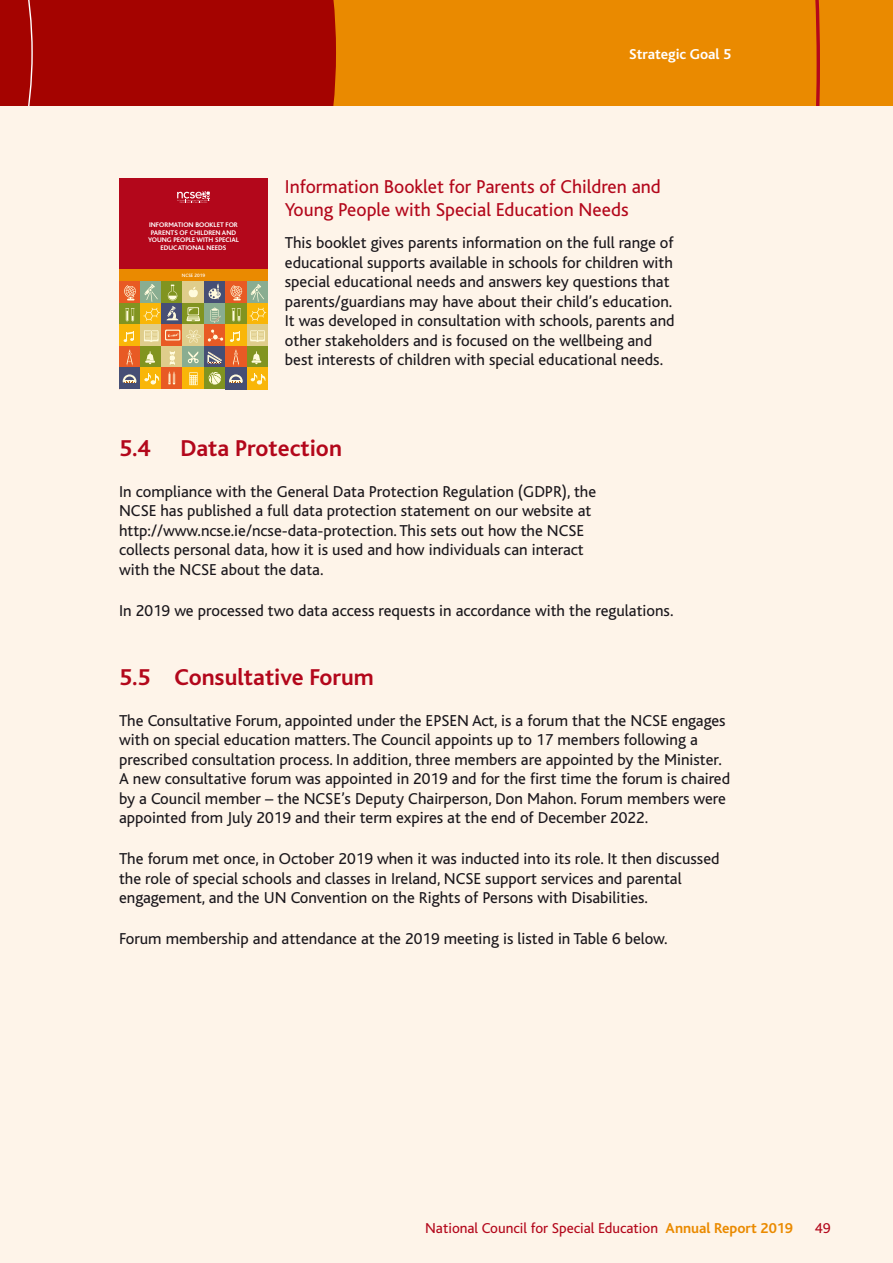
<style>
.page{position:relative;width:893px;height:1263px;background:#fff}
.page>*{position:absolute;margin:0;border:0;box-sizing:border-box;transform-origin:0 0}
.t1{font:700 24px "Bliss";color:#b3071b}
.t2{font:19.5px/22.5px "Bliss";color:#b3071b}
.Body__5{font:16.5px/19.5px "Bliss";color:#1a171c}
.t3{font:15px "Bliss";color:#b3071b}
.t4{font:700 15px "Bliss";color:#fff}
.t5{font:700 7.05px/7.5px "Bliss";color:#fff;text-align:center}
.t6{font:500 4.95px "Bliss";color:#fff}
.s1{font-weight:700;color:#ea8a00}
</style>
<div class="page">
<div style="left:0;top:0;width:893px;height:139px;background:#ea8a00"></div>
<svg style="left:0;top:0;width:820px;height:106px"></svg>
<div style="left:0;top:106px;width:893px;height:1157px;background:#fef4e9"></div>
<div style="left:119px;top:268px;width:149px;height:14px;background:#ea8a00"></div>
<div style="left:119px;top:179px;width:149px;height:90px;background:#b3071b"></div>
<div style="left:119px;top:281px;width:21px;height:22px;background:#e85a24"></div>
<div style="left:119px;top:303px;width:21px;height:21px;background:#819420"></div>
<div style="left:119px;top:324px;width:21px;height:22px;background:#f9b608"></div>
<div style="left:119px;top:346px;width:21px;height:22px;background:#e85a24"></div>
<div style="left:119px;top:368px;width:21px;height:21px;background:#464f75"></div>
<div style="left:140px;top:281px;width:22px;height:22px;background:#89ad91"></div>
<div style="left:140px;top:303px;width:22px;height:21px;background:#f9b608"></div>
<div style="left:140px;top:324px;width:22px;height:22px;background:#dfcd8b"></div>
<div style="left:140px;top:346px;width:22px;height:22px;background:#819420"></div>
<div style="left:140px;top:368px;width:22px;height:21px;background:#f9b608"></div>
<div style="left:162px;top:281px;width:21px;height:22px;background:#819420"></div>
<div style="left:162px;top:303px;width:21px;height:21px;background:#464f75"></div>
<svg style="left:162px;top:324px;width:21px;height:22px"></svg>
<div style="left:162px;top:346px;width:21px;height:22px;background:#dfcd8b"></div>
<div style="left:162px;top:368px;width:21px;height:21px;background:#e85a24"></div>
<div style="left:183px;top:281px;width:21px;height:22px;background:#dfcd8b"></div>
<div style="left:183px;top:303px;width:21px;height:21px;background:#819420"></div>
<div style="left:183px;top:324px;width:21px;height:22px;background:#dfcd8b"></div>
<div style="left:183px;top:346px;width:21px;height:22px;background:#89ad91"></div>
<div style="left:183px;top:368px;width:21px;height:21px;background:#f9b608"></div>
<div style="left:204px;top:281px;width:21px;height:22px;background:#464f75"></div>
<div style="left:204px;top:303px;width:21px;height:21px;background:#89ad91"></div>
<div style="left:204px;top:324px;width:21px;height:22px;background:#e85a24"></div>
<div style="left:204px;top:346px;width:21px;height:22px;background:#464f75"></div>
<div style="left:204px;top:368px;width:21px;height:21px;background:#819420"></div>
<svg style="left:186px;top:330px;width:15px;height:13px"></svg>
<svg style="left:170px;top:351px;width:5px;height:14px"></svg>
<svg style="left:125px;top:308px;width:9px;height:13px"></svg>
<svg style="left:210px;top:308px;width:11px;height:15px"></svg>
<svg style="left:209px;top:372px;width:12px;height:13px"></svg>
<svg style="left:167px;top:285px;width:11px;height:35px"></svg>
<svg style="left:187px;top:351px;width:12px;height:12px"></svg>
<svg style="left:124px;top:332px;width:10px;height:10px"></svg>
<svg style="left:208px;top:283px;width:13px;height:17px"></svg>
<svg style="left:145px;top:351px;width:10px;height:13px"></svg>
<svg style="left:207px;top:351px;width:15px;height:13px"></svg>
<svg style="left:123px;top:374px;width:13px;height:9px"></svg>
<svg style="left:188px;top:287px;width:10px;height:11px"></svg>
<svg style="left:189px;top:372px;width:9px;height:13px"></svg>
<svg style="left:208px;top:329px;width:15px;height:13px"></svg>
<svg style="left:144px;top:373px;width:15px;height:11px"></svg>
<svg style="left:168px;top:371px;width:8px;height:13px"></svg>
<svg style="left:127px;top:350px;width:6px;height:16px"></svg>
<svg style="left:144px;top:330px;width:14px;height:12px"></svg>
<svg style="left:124px;top:285px;width:12px;height:15px"></svg>
<svg style="left:188px;top:307px;width:11px;height:8px"></svg>
<svg style="left:186px;top:309px;width:14px;height:12px"></svg>
<svg style="left:144px;top:284px;width:11px;height:18px"></svg>
<svg style="left:165px;top:330px;width:15px;height:10px"></svg>
<div style="left:166px;top:331px;width:13px;height:8px;background:#e85a24"></div>
<svg style="left:168px;top:333px;width:10px;height:4px"></svg>
<svg style="left:143px;top:308px;width:17px;height:13px"></svg>
<div style="left:225px;top:281px;width:22px;height:22px;background:#e85a24"></div>
<div style="left:225px;top:303px;width:22px;height:21px;background:#819420"></div>
<div style="left:225px;top:324px;width:22px;height:22px;background:#f9b608"></div>
<div style="left:225px;top:346px;width:22px;height:22px;background:#e85a24"></div>
<div style="left:225px;top:368px;width:22px;height:21px;background:#464f75"></div>
<div style="left:247px;top:281px;width:21px;height:22px;background:#89ad91"></div>
<div style="left:247px;top:303px;width:21px;height:21px;background:#f9b608"></div>
<div style="left:247px;top:324px;width:21px;height:22px;background:#dfcd8b"></div>
<div style="left:247px;top:346px;width:21px;height:22px;background:#819420"></div>
<div style="left:247px;top:368px;width:21px;height:21px;background:#f9b608"></div>
<svg style="left:232px;top:308px;width:9px;height:13px"></svg>
<svg style="left:230px;top:332px;width:10px;height:10px"></svg>
<svg style="left:252px;top:351px;width:9px;height:13px"></svg>
<svg style="left:229px;top:374px;width:14px;height:9px"></svg>
<svg style="left:251px;top:373px;width:15px;height:11px"></svg>
<svg style="left:233px;top:350px;width:6px;height:16px"></svg>
<svg style="left:250px;top:330px;width:15px;height:12px"></svg>
<svg style="left:230px;top:285px;width:12px;height:15px"></svg>
<svg style="left:251px;top:284px;width:10px;height:18px"></svg>
<svg style="left:250px;top:308px;width:16px;height:13px"></svg>
<svg style="left:177px;top:191px;width:33px;height:12px"></svg>
<p class="t4" style="left:629px;top:46px;width:104px">Strategic Goal 5</p>
<p class="t5" style="left:148px;top:222px;width:92px">INFORMATION BOOKLET FOR<br>PARENTS OF CHILDREN AND<br>YOUNG PEOPLE WITH SPECIAL<br>EDUCATIONAL NEEDS</p>
<p class="t6" style="left:182px;top:272px;width:25px">NCSE 2019</p>
<h4 class="t2" style="left:285px;top:176px;width:377px">Information Booklet for Parents of Children and<br>Young People with Special Education Needs</h4>
<p class="Body__5" style="left:285px;top:233px;width:391px">This booklet gives parents information on the full range of educational supports available in schools for children with special educational needs and answers key questions that parents/guardians may have about their child’s education.<br>It was developed in consultation with schools, parents and other stakeholders and is focused on the wellbeing and best interests of children with special educational needs.</p>
<h3 class="t1" style="left:119px;top:436px;width:224px">5.4 Data Protection</h3>
<p class="Body__5" style="left:119px;top:482px;width:479px">In compliance with the General Data Protection Regulation (GDPR), the NCSE has published a full data protection statement on our website at http://www.ncse.ie/ncse-data-protection. This sets out how the NCSE collects personal data, how it is used and how individuals can interact with the NCSE about the data.</p>
<p class="Body__5" style="left:119px;top:601px;width:556px">In 2019 we processed two data access requests in accordance with the regulations.</p>
<h3 class="t1" style="left:119px;top:665px;width:256px">5.5 Consultative Forum</h3>
<p class="Body__5" style="left:119px;top:711px;width:613px">The Consultative Forum, appointed under the EPSEN Act, is a forum that the NCSE engages with on special education matters. The Council appoints up to 17 members following a prescribed consultation process. In addition, three members are appointed by the Minister.<br>A new consultative forum was appointed in 2019 and for the first time the forum is chaired by a Council member – the NCSE’s Deputy Chairperson, Don Mahon. Forum members were appointed from July 2019 and their term expires at the end of December 2022.</p>
<p class="Body__5" style="left:119px;top:849px;width:602px">The forum met once, in October 2019 when it was inducted into its role. It then discussed the role of special schools and classes in Ireland, NCSE support services and parental engagement, and the UN Convention on the Rights of Persons with Disabilities.</p>
<p class="Body__5" style="left:119px;top:929px;width:550px">Forum membership and attendance at the 2019 meeting is listed in Table 6 below.</p>
<p class="t3" style="left:425px;top:1220px;width:369px">National Council for Special Education <span class="s1">Annual Report 2019</span></p>
<p class="t3" style="left:815px;top:1220px;width:17px">49</p>
</div>
